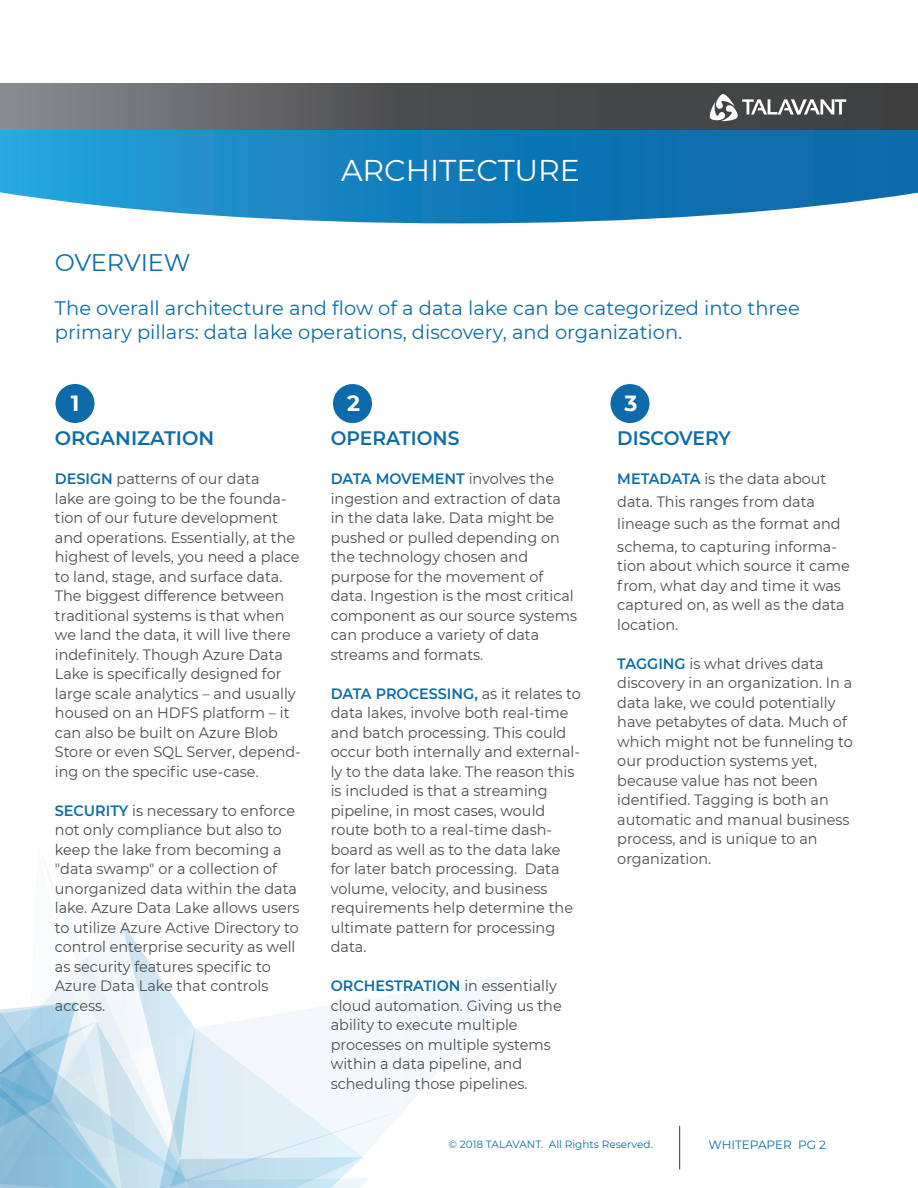
<style>
.page{position:relative;width:918px;height:1188px;background:#fff}
.page>*{position:absolute;margin:0;border:0;box-sizing:border-box;transform-origin:0 0}
.t1{font:30px "Montserrat";color:#fff}
.t2{font:24px "Montserrat";letter-spacing:-.01em;color:#0d6bac}
.t3{font:700 21.9px "Montserrat";color:#fff}
.t4{font:19.5px/24px "Montserrat";color:#0d6bac}
.t5{font:600 19.5px "Montserrat";color:#0d6bac;scale:.96 1}
.t6{font:600 19.5px "Montserrat";color:#0d6bac}
.t7{font:15px/19.5px "Montserrat";color:#4b4c4d;scale:.96 1}
.t8{font:12px "Montserrat";color:#0d6bac}
.t9{font:10.5px "Montserrat";color:#0d6bac}
.s1{font-weight:600;color:#0d6bac}
</style>
<div class="page">
<svg style="left:0;top:130px;width:918px;height:93px;background:#2c8bc3"></svg>
<svg style="left:0;top:83px;width:918px;height:47px;background:#58595b"></svg>
<svg style="left:708px;top:94px;width:138px;height:27px"></svg>
<hr style="left:679px;top:1126px;width:1px;height:43px;background:#4b4c4d">
<svg style="left:422px;top:976px;width:84px;height:113px"></svg>
<svg style="left:0;top:921px;width:422px;height:267px"></svg>
<div style="left:56px;top:384px;width:39px;height:39px;background:#0d6bac;border-radius:50%"></div>
<div style="left:333px;top:384px;width:39px;height:39px;background:#0d6bac;border-radius:50%"></div>
<div style="left:611px;top:384px;width:39px;height:39px;background:#0d6bac;border-radius:50%"></div>
<h1 class="t1" style="left:341px;top:150px;width:241px">ARCHITECTURE</h1>
<h2 class="t2" style="left:55px;top:246px;width:137px">OVERVIEW</h2>
<h3 class="t4" style="left:55px;top:295px;width:746px">The overall architecture and flow of a data lake can be categorized into three primary pillars: data lake operations, discovery, and organization.</h3>
<h3 class="t3" style="left:71px;top:388px;width:10px">1</h3>
<h3 class="t3" style="left:347px;top:388px;width:14px">2</h3>
<h3 class="t3" style="left:625px;top:388px;width:14px">3</h3>
<h3 class="t6" style="left:55px;top:424px;width:161px">ORGANIZATION</h3>
<p class="t7" style="left:55px;top:468px;width:258px"><span class="s1">DESIGN</span> patterns of our data<br>lake are going to be the founda&shy;tion of our future development and operations. Essentially, at the highest of levels, you need a place to land, stage, and surface data.<br>The biggest difference between traditional systems is that when we land the data, it will live there indefinitely. Though Azure Data<br>Lake is specifically designed for large scale analytics – and usually housed on an HDFS platform – it can also be built on Azure Blob<br>Store or even SQL Server, depend&shy;ing on the specific use-case.</p>
<p class="t7" style="left:55px;top:800px;width:256px"><span class="s1">SECURITY</span> is necessary to enforce not only compliance but also to keep the lake from becoming a "data swamp" or a collection of unorganized data within the data lake. Azure Data Lake allows users to utilize Azure Active Directory to control enterprise security as well as security features specific to<br>Azure Data Lake that controls access.</p>
<h3 class="t5" style="left:331px;top:424px;width:136px">OPERATIONS</h3>
<p class="t7" style="left:331px;top:468px;width:258px"><span class="s1">DATA MOVEMENT</span> involves the ingestion and extraction of data in the data lake. Data might be pushed or pulled depending on the technology chosen and purpose for the movement of data. Ingestion is the most critical component as our source systems can produce a variety of data streams and formats.</p>
<p class="t7" style="left:331px;top:683px;width:262px"><span class="s1">DATA PROCESSING,</span> as it relates to data lakes, involve both real-time and batch processing. This could occur both internally and external&shy;ly to the data lake. The reason this is included is that a streaming pipeline, in most cases, would route both to a real-time dash&shy;board as well as to the data lake for later batch processing. Data volume, velocity, and business requirements help determine the ultimate pattern for processing data.</p>
<p class="t7" style="left:331px;top:975px;width:242px"><span class="s1">ORCHESTRATION</span> in essentially cloud automation. Giving us the ability to execute multiple processes on multiple systems within a data pipeline, and scheduling those pipelines.</p>
<h3 class="t5" style="left:617px;top:425px;width:120px">DISCOVERY</h3>
<p class="t7" style="left:617px;top:467px;width:234px;line-height:22.5px"><span class="s1">METADATA</span> is the data about data. This ranges from data lineage such as the format and schema, to capturing informa-</p>
<p class="t7" style="left:617px;top:556px;width:244px">tion about which source it came from, what day and time it was captured on, as well as the data location.</p>
<p class="t7" style="left:617px;top:653px;width:247px"><span class="s1">TAGGING</span> is what drives data discovery in an organization. In a data lake, we could potentially have petabytes of data. Much of which might not be funneling to our production systems yet, because value has not been identified. Tagging is both an automatic and manual business process, and is unique to an organization.</p>
<p class="t9" style="left:449px;top:1137px;width:206px">© 2018 TALAVANT. All Rights Reserved.</p>
<p class="t8" style="left:709px;top:1136px;width:119px">WHITEPAPER PG 2</p>
</div>
